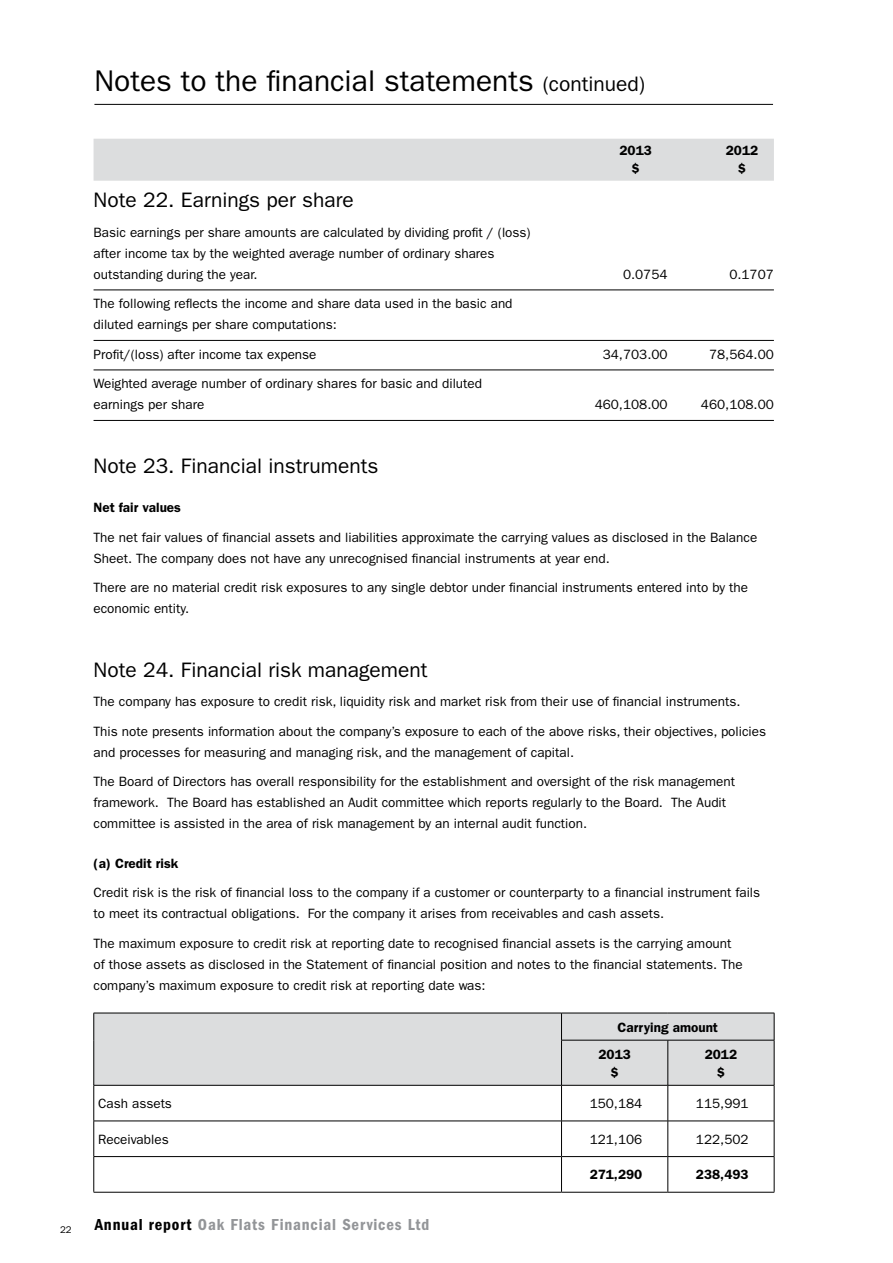
<style>
.page{position:relative;width:893px;height:1263px;background:#fff}
.page>*{position:absolute;margin:0;border:0;box-sizing:border-box;transform-origin:0 0}
.t1{font:30px "Franklin Gothic";color:#000}
.t2{font:21px "Franklin Gothic";color:#000}
.t3{font:600 condensed 16.5px "Franklin Gothic";letter-spacing:.05em;color:#939598}
.t4{font:13.5px/21px "Franklin Gothic";color:#000}
.t5{font:600 13.5px/27.2px "Franklin Gothic";color:#000}
.t6{font:9.75px "Franklin Gothic";color:#000}
.s1{font-size:21px}
.s2{color:#000}
</style>
<div class="page">
<hr style="left:94px;top:290px;width:680px;height:1px;background:#000">
<hr style="left:94px;top:340px;width:680px;height:1px;background:#000">
<hr style="left:94px;top:370px;width:680px;height:1px;background:#000">
<hr style="left:94px;top:420px;width:680px;height:1px;background:#000">
<div style="left:95px;top:1014px;width:679px;height:71px;background:#dcddde"></div>
<hr style="left:94px;top:1013px;width:467px;height:1px;background:#000">
<svg style="left:94px;top:1013px;width:1px;height:27px"></svg>
<hr style="left:561px;top:1013px;width:107px;height:1px;background:#000">
<svg style="left:561px;top:1013px;width:1px;height:27px"></svg>
<hr style="left:668px;top:1013px;width:106px;height:1px;background:#000">
<svg style="left:774px;top:1013px;width:1px;height:27px"></svg>
<hr style="left:94px;top:1040px;width:1px;height:45px;background:#000">
<hr style="left:561px;top:1040px;width:107px;height:1px;background:#000">
<hr style="left:561px;top:1040px;width:1px;height:45px;background:#000">
<hr style="left:668px;top:1040px;width:106px;height:1px;background:#000">
<hr style="left:668px;top:1040px;width:1px;height:45px;background:#000">
<hr style="left:774px;top:1040px;width:1px;height:45px;background:#000">
<hr style="left:94px;top:1085px;width:467px;height:1px;background:#000">
<hr style="left:94px;top:1085px;width:1px;height:36px;background:#000">
<hr style="left:561px;top:1085px;width:107px;height:1px;background:#000">
<hr style="left:561px;top:1085px;width:1px;height:36px;background:#000">
<hr style="left:668px;top:1085px;width:106px;height:1px;background:#000">
<hr style="left:668px;top:1085px;width:1px;height:36px;background:#000">
<hr style="left:774px;top:1085px;width:1px;height:36px;background:#000">
<hr style="left:94px;top:1121px;width:467px;height:1px;background:#000">
<hr style="left:94px;top:1121px;width:1px;height:35px;background:#000">
<hr style="left:561px;top:1121px;width:107px;height:1px;background:#000">
<hr style="left:561px;top:1121px;width:1px;height:35px;background:#000">
<hr style="left:668px;top:1121px;width:106px;height:1px;background:#000">
<hr style="left:668px;top:1121px;width:1px;height:35px;background:#000">
<hr style="left:774px;top:1121px;width:1px;height:35px;background:#000">
<hr style="left:94px;top:1156px;width:1px;height:36px;background:#000">
<hr style="left:561px;top:1157px;width:1px;height:35px;background:#000">
<hr style="left:668px;top:1157px;width:1px;height:35px;background:#000">
<hr style="left:774px;top:1156px;width:1px;height:36px;background:#000">
<hr style="left:94px;top:1156px;width:467px;height:1px;background:#000">
<hr style="left:561px;top:1156px;width:107px;height:1px;background:#000">
<hr style="left:668px;top:1156px;width:106px;height:1px;background:#000">
<hr style="left:94px;top:1192px;width:467px;height:1px;background:#000">
<hr style="left:561px;top:1192px;width:107px;height:1px;background:#000">
<hr style="left:668px;top:1192px;width:106px;height:1px;background:#000">
<hr style="left:94px;top:104px;width:679px;height:1px;background:#000">
<div style="left:94px;top:139px;width:680px;height:42px;background:#dcddde"></div>
<h1 class="t1" style="left:94px;top:64px;width:552px">Notes to the financial statements <span class="s1">(continued)</span></h1>
<h2 class="t2" style="left:94px;top:188px;width:262px">Note 22. Earnings per share</h2>
<p class="t4" style="left:94px;top:222px;width:439px">Basic earnings per share amounts are calculated by dividing profit / (loss) after income tax by the weighted average number of ordinary shares outstanding during the year.</p>
<p class="t5" style="left:619px;top:136px;width:34px">2013</p>
<p class="t5" style="left:726px;top:136px;width:34px">2012</p>
<p class="t5" style="left:632px;top:154px;width:10px">$</p>
<p class="t5" style="left:738px;top:154px;width:10px">$</p>
<p class="t4" style="left:623px;top:264px;width:46px">0.0754</p>
<p class="t4" style="left:729px;top:264px;width:46px">0.1707</p>
<p class="t4" style="left:94px;top:293px;width:421px">The following reflects the income and share data used in the basic and diluted earnings per share computations:</p>
<p class="t4" style="left:94px;top:344px;width:225px">Profit/(loss) after income tax expense</p>
<p class="t4" style="left:603px;top:344px;width:66px">34,703.00</p>
<p class="t4" style="left:709px;top:344px;width:66px">78,564.00</p>
<p class="t4" style="left:94px;top:373px;width:390px">Weighted average number of ordinary shares for basic and diluted earnings per share</p>
<p class="t4" style="left:595px;top:394px;width:74px">460,108.00</p>
<p class="t4" style="left:701px;top:394px;width:74px">460,108.00</p>
<h2 class="t2" style="left:94px;top:453px;width:286px">Note 23. Financial instruments</h2>
<p class="t5" style="left:94px;top:494px;width:89px">Net fair values</p>
<p class="t4" style="left:94px;top:527px;width:665px">The net fair values of financial assets and liabilities approximate the carrying values as disclosed in the Balance<br>Sheet. The company does not have any unrecognised financial instruments at year end.</p>
<p class="t4" style="left:94px;top:577px;width:656px">There are no material credit risk exposures to any single debtor under financial instruments entered into by the economic entity.</p>
<h2 class="t2" style="left:94px;top:657px;width:336px">Note 24. Financial risk management</h2>
<p class="t4" style="left:94px;top:687px;width:674px;line-height:29.5px">The company has exposure to credit risk, liquidity risk and market risk from their use of financial instruments.<br>This note presents information about the company’s exposure to each of the above risks, their objectives, policies</p>
<p class="t4" style="left:94px;top:737px;width:643px;line-height:29.5px">and processes for measuring and managing risk, and the management of capital.<br>The Board of Directors has overall responsibility for the establishment and oversight of the risk management</p>
<p class="t4" style="left:94px;top:792px;width:634px">framework. The Board has established an Audit committee which reports regularly to the Board. The Audit committee is assisted in the area of risk management by an internal audit function.</p>
<p class="t5" style="left:94px;top:849px;width:86px">(a) Credit risk</p>
<p class="t4" style="left:94px;top:882px;width:668px">Credit risk is the risk of financial loss to the company if a customer or counterparty to a financial instrument fails to meet its contractual obligations. For the company it arises from receivables and cash assets.</p>
<p class="t4" style="left:94px;top:933px;width:651px">The maximum exposure to credit risk at reporting date to recognised financial assets is the carrying amount of those assets as disclosed in the Statement of financial position and notes to the financial statements. The company’s maximum exposure to credit risk at reporting date was:</p>
<p class="t5" style="left:598px;top:1013px;width:121px;text-indent:19px">Carrying amount<br>2013</p>
<p class="t5" style="left:611px;top:1058px;width:10px">$</p>
<p class="t5" style="left:705px;top:1045px;width:34px;line-height:18px;text-align:center">2012 $</p>
<p class="t4" style="left:98px;top:1093px;width:75px">Cash assets</p>
<p class="t4" style="left:590px;top:1093px;width:54px">150,184</p>
<p class="t4" style="left:696px;top:1093px;width:54px">115,991</p>
<p class="t4" style="left:98px;top:1129px;width:72px">Receivables</p>
<p class="t4" style="left:590px;top:1129px;width:54px">121,106</p>
<p class="t4" style="left:696px;top:1129px;width:54px">122,502</p>
<p class="t5" style="left:590px;top:1161px;width:54px">271,290</p>
<p class="t5" style="left:696px;top:1161px;width:54px">238,493</p>
<p class="t6" style="left:60px;top:1224px;width:13px">22</p>
<p class="t3" style="left:95px;top:1215px;width:336px"><span class="s2">Annual report</span> Oak Flats Financial Services Ltd</p>
</div>
